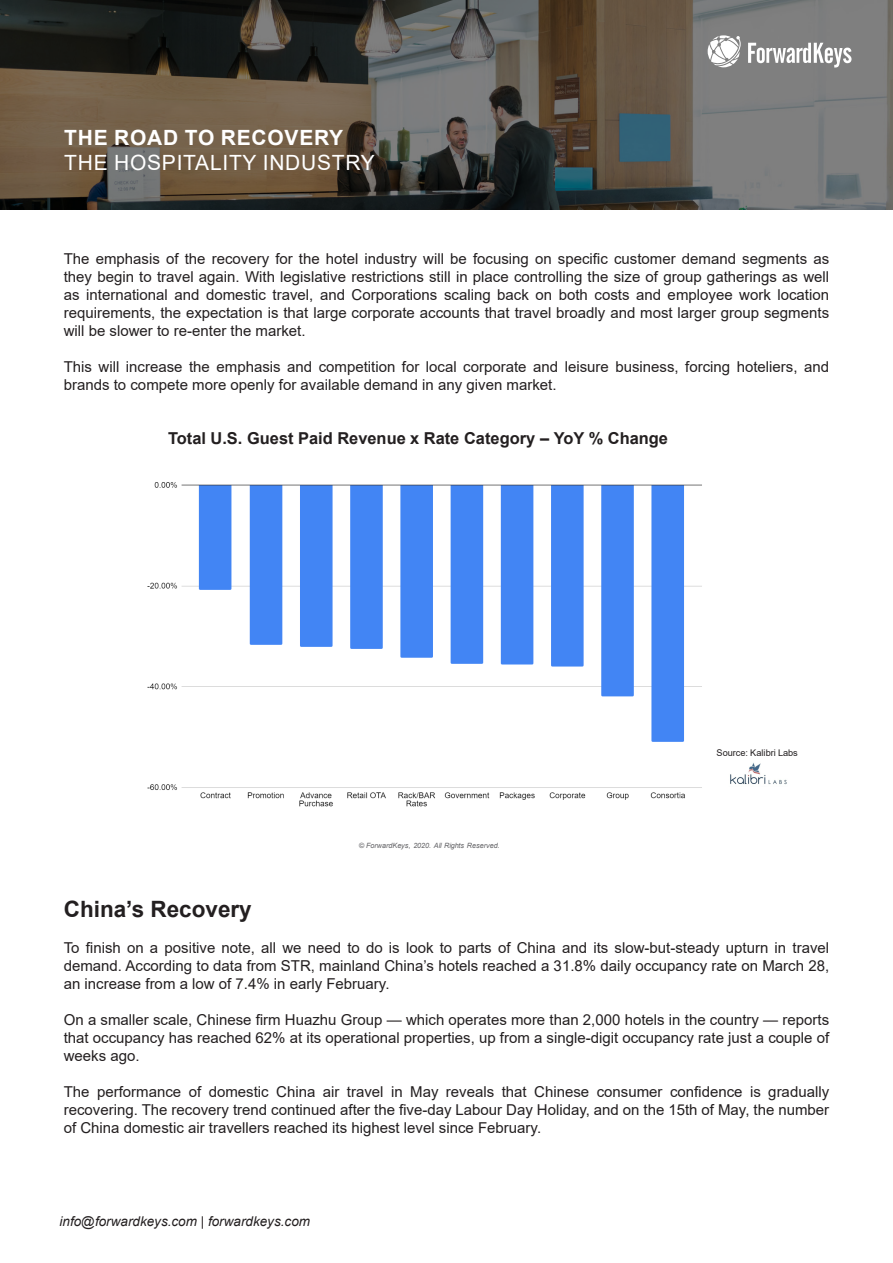
<style>
.page{position:relative;width:893px;height:1263px;background:#fff}
.page>*{position:absolute;margin:0;border:0;box-sizing:border-box;transform-origin:0 0}
.t1{font:700 22.5px "Arial";color:#231f20}
.t2{font:21px "Arial";letter-spacing:.035em;color:#fff}
.t3{font:700 21px "Arial";letter-spacing:.035em;color:#fff}
.t4{font:700 16.5px "Arial";color:#231f20}
.t5{font:15px/18px "Arial";color:#231f20;text-align:justify}
.t6{font:italic 13.5px "Arial";color:#231f20}
.t7{font:9.15px "Arial";color:#231f20}
.t8{font:italic 7.2px "Arial";letter-spacing:-.01em;color:#636366}
</style>
<div class="page">
<svg style="left:0;top:0;width:893px;height:210px;background:#58534b"></svg>
<svg style="left:748px;top:43px;width:103px;height:25px"></svg>
<svg style="left:708px;top:35px;width:33px;height:32px"></svg>
<img style="left:147px;top:482px;width:555px;height:325px">
<img style="left:730px;top:762px;width:57px;height:23px">
<p class="t3" style="left:64px;top:123px;width:280px">THE ROAD TO RECOVERY</p>
<p class="t2" style="left:64px;top:148px;width:312px">THE HOSPITALITY INDUSTRY</p>
<p class="t5" style="left:64px;top:249px;width:767px">The emphasis of the recovery for the hotel industry will be focusing on specific customer demand segments as they begin to travel again. With legislative restrictions still in place controlling the size of group gatherings as well as international and domestic travel, and Corporations scaling back on both costs and employee work location requirements, the expectation is that large corporate accounts that travel broadly and most larger group segments will be slower to re-enter the market.</p>
<p class="t5" style="left:64px;top:357px;width:767px">This will increase the emphasis and competition for local corporate and leisure business, forcing hoteliers, and brands to compete more openly for available demand in any given market.</p>
<p class="t4" style="left:168px;top:427px;width:501px">Total U.S. Guest Paid Revenue x Rate Category – YoY % Change</p>
<p class="t8" style="left:359px;top:841px;width:143px">© ForwardKeys, 2020. All Rights Reserved.</p>
<p class="t7" style="left:716px;top:746px;width:83px">Source: Kalibri Labs</p>
<p class="t1" style="left:64px;top:893px;width:189px">China’s Recovery</p>
<p class="t5" style="left:64px;top:939px;width:767px">To finish on a positive note, all we need to do is look to parts of China and its slow-but-steady upturn in travel demand. According to data from STR, mainland China’s hotels reached a 31.8% daily occupancy rate on March 28, an increase from a low of 7.4% in early February.</p>
<p class="t5" style="left:64px;top:1011px;width:767px">On a smaller scale, Chinese firm Huazhu Group — which operates more than 2,000 hotels in the country — reports that occupancy has reached 62% at its operational properties, up from a single-digit occupancy rate just a couple of weeks ago.</p>
<p class="t5" style="left:64px;top:1083px;width:767px">The performance of domestic China air travel in May reveals that Chinese consumer confidence is gradually recovering. The recovery trend continued after the five-day Labour Day Holiday, and on the 15th of May, the number of China domestic air travellers reached its highest level since February.</p>
<p class="t6" style="left:60px;top:1212px;width:252px">info@forwardkeys.com | forwardkeys.com</p>
</div>
